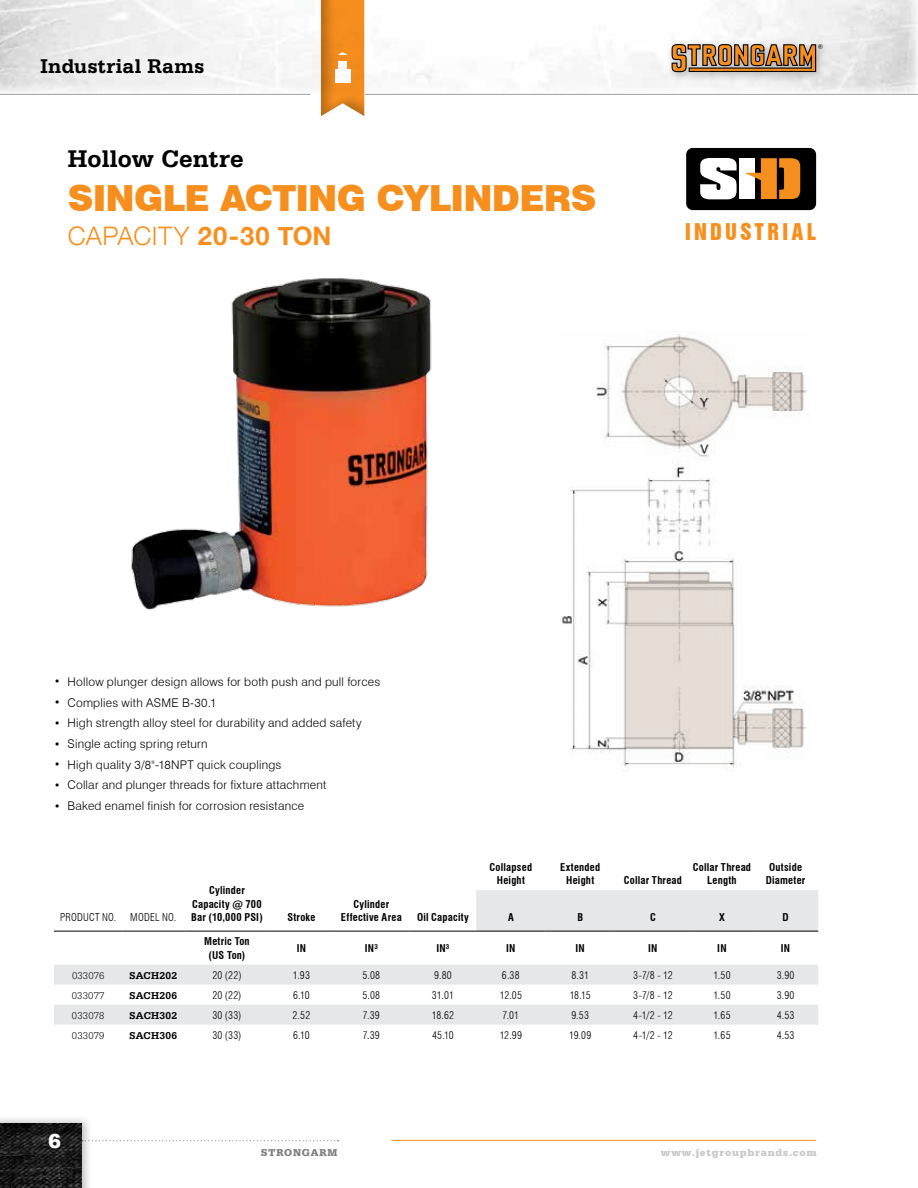
<style>
.page{position:relative;width:918px;height:1188px;background:#fff}
.page>*{position:absolute;margin:0;border:0;box-sizing:border-box;transform-origin:0 0}
.t1{font:900 36px "Swiss 721 BT";letter-spacing:-.02em;color:#f78f1e}
.t2{font:300 25.5px "Helvetica Neue";letter-spacing:.015em;color:#f78f1e}
.t3{font:700 25.5px "Serifa BT";letter-spacing:.005em;color:#000}
.t4{font:21.15px "Swiss 921 BT Regular A";letter-spacing:.165em;color:#f78f1e}
.t5{font:700 21px "Serifa BT";letter-spacing:.02em;color:#000}
.t6{font:900 19.5px "Arial";color:#fff}
.t7{font:300 12px "Swiss 721 BT";letter-spacing:.02em;color:#000}
.t8{font:300 condensed 10.5px "Swiss 721 BT";letter-spacing:.025em;color:#000}
.t9{font:700 condensed 10.5px/13.5px "Swiss 721 BT";letter-spacing:.02em;color:#000;text-align:center}
.t10{font:700 10.5px "Serifa BT";letter-spacing:.03em;color:#000}
.t11{font:300 10.5px "Serifa BT";letter-spacing:.015em;color:#000}
.t12{font:900 10.5px "Serifa BT";letter-spacing:.07em;color:#c7c8ca}
.t13{font:900 10.5px "Serifa BT";letter-spacing:.07em;color:#000}
.s1{font-weight:700}
.s2{font-size:10.5px}
</style>
<div class="page">
<div style="left:686px;top:148px;width:130px;height:62px;background:#000;border-radius:7px"></div>
<svg style="left:700px;top:158px;width:37px;height:41px;background:#ccc"></svg>
<div style="left:739px;top:158px;width:16px;height:41px;background:#fff"></div>
<svg style="left:744px;top:158px;width:56px;height:41px"></svg>
<svg style="left:54px;top:890px;width:764px;height:135px"></svg>
<hr style="left:54px;top:931px;width:68px;height:1px;background:#000">
<hr style="left:122px;top:931px;width:62px;height:1px;background:#000">
<hr style="left:184px;top:931px;width:86px;height:1px;background:#000">
<hr style="left:270px;top:931px;width:63px;height:1px;background:#000">
<hr style="left:333px;top:931px;width:77px;height:1px;background:#000">
<hr style="left:410px;top:931px;width:66px;height:1px;background:#000">
<hr style="left:476px;top:931px;width:70px;height:1px;background:#000">
<hr style="left:546px;top:931px;width:69px;height:1px;background:#000">
<hr style="left:615px;top:931px;width:76px;height:1px;background:#000">
<hr style="left:691px;top:931px;width:62px;height:1px;background:#000">
<hr style="left:753px;top:931px;width:65px;height:1px;background:#000">
<img style="left:130px;top:278px;width:302px;height:332px">
<svg style="left:560px;top:331px;width:247px;height:441px"></svg>
<div style="left:0;top:1114px;width:94px;height:74px;background:#000;opacity:.25"></div>
<img style="left:0;top:1124px;width:81px;height:64px">
<svg style="left:0;top:0;width:918px;height:94px"></svg>
<svg style="left:82px;top:1140px;width:257px;height:1px"></svg>
<hr style="left:392px;top:1140px;width:424px;height:1px;background:#f78f1e">
<div style="left:666px;top:38px;width:167px;height:44px;background:#000;opacity:.3"></div>
<svg style="left:671px;top:43px;width:152px;height:30px;background:#a57e54"></svg>
<div style="left:45px;top:1124px;width:27px;height:29px;background:#000;opacity:.25"></div>
<hr style="left:0;top:93px;width:313px;height:4px;background:#000;opacity:.15">
<hr style="left:364px;top:93px;width:554px;height:4px;background:#000;opacity:.15">
<div style="left:321px;top:0;width:45px;height:117px;background:#000;opacity:.25"></div>
<h3 class="t5" style="left:40px;top:53px;width:165px">Industrial Rams</h3>
<h2 class="t3" style="left:68px;top:143px;width:177px">Hollow Centre</h2>
<h1 class="t1" style="left:68px;top:176px;width:530px">SINGLE ACTING CYLINDERS</h1>
<h2 class="t2" style="left:68px;top:215px;width:265px">CAPACITY <span class="s1">20-30 TON</span></h2>
<h3 class="t4" style="left:685px;top:217px;width:132px">INDUSTRIAL</h3>
<p class="t7" style="left:54px;top:674px;width:328px"><span class="s2">•</span> Hollow plunger design allows for both push and pull forces</p>
<p class="t7" style="left:54px;top:695px;width:164px"><span class="s2">•</span> Complies with ASME B-30.1</p>
<p class="t7" style="left:54px;top:716px;width:309px"><span class="s2">•</span> High strength alloy steel for durability and added safety</p>
<p class="t7" style="left:54px;top:736px;width:155px"><span class="s2">•</span> Single acting spring return</p>
<p class="t7" style="left:54px;top:757px;width:229px"><span class="s2">•</span> High quality 3/8"-18NPT quick couplings</p>
<p class="t7" style="left:54px;top:778px;width:274px"><span class="s2">•</span> Collar and plunger threads for fixture attachment</p>
<p class="t7" style="left:54px;top:799px;width:252px"><span class="s2">•</span> Baked enamel finish for corrosion resistance</p>
<p class="t8" style="left:60px;top:911px;width:58px">PRODUCT NO.</p>
<p class="t8" style="left:130px;top:911px;width:48px">MODEL NO.</p>
<p class="t9" style="left:191px;top:884px;width:73px">Cylinder<br>Capacity @ 700<br>Bar (10,000 PSI)</p>
<p class="t9" style="left:287px;top:911px;width:29px">Stroke</p>
<p class="t9" style="left:341px;top:897px;width:62px">Cylinder<br>Effective Area</p>
<p class="t9" style="left:417px;top:911px;width:53px">Oil Capacity</p>
<p class="t9" style="left:490px;top:860px;width:44px">Collapsed<br>Height</p>
<p class="t9" style="left:560px;top:860px;width:42px">Extended<br>Height</p>
<p class="t9" style="left:624px;top:874px;width:60px">Collar Thread</p>
<p class="t9" style="left:693px;top:860px;width:60px">Collar Thread<br>Length</p>
<p class="t9" style="left:766px;top:860px;width:41px">Outside<br>Diameter</p>
<p class="t9" style="left:508px;top:911px;width:7px">A</p>
<p class="t9" style="left:577px;top:911px;width:7px">B</p>
<p class="t9" style="left:650px;top:911px;width:7px">C</p>
<p class="t9" style="left:719px;top:911px;width:7px">X</p>
<p class="t9" style="left:783px;top:911px;width:8px">D</p>
<p class="t9" style="left:204px;top:935px;width:47px">Metric Ton (US Ton)</p>
<p class="t9" style="left:297px;top:941px;width:11px">IN</p>
<p class="t9" style="left:365px;top:941px;width:15px">IN³</p>
<p class="t9" style="left:436px;top:941px;width:15px">IN³</p>
<p class="t9" style="left:506px;top:941px;width:11px">IN</p>
<p class="t9" style="left:576px;top:941px;width:11px">IN</p>
<p class="t9" style="left:648px;top:941px;width:11px">IN</p>
<p class="t9" style="left:717px;top:941px;width:11px">IN</p>
<p class="t9" style="left:781px;top:941px;width:11px">IN</p>
<p class="t11" style="left:72px;top:969px;width:34px">033076</p>
<p class="t10" style="left:129px;top:969px;width:49px">SACH202</p>
<p class="t8" style="left:212px;top:968px;width:31px">20 (22)</p>
<p class="t8" style="left:293px;top:968px;width:19px">1.93</p>
<p class="t8" style="left:363px;top:968px;width:19px">5.08</p>
<p class="t8" style="left:434px;top:968px;width:19px">9.80</p>
<p class="t8" style="left:502px;top:968px;width:19px">6.38</p>
<p class="t8" style="left:571px;top:968px;width:19px">8.31</p>
<p class="t8" style="left:633px;top:968px;width:41px">3-7/8 - 12</p>
<p class="t8" style="left:713px;top:968px;width:19px">1.50</p>
<p class="t8" style="left:777px;top:968px;width:19px">3.90</p>
<p class="t11" style="left:72px;top:989px;width:34px">033077</p>
<p class="t10" style="left:129px;top:989px;width:49px">SACH206</p>
<p class="t8" style="left:212px;top:988px;width:31px">20 (22)</p>
<p class="t8" style="left:293px;top:988px;width:18px">6.10</p>
<p class="t8" style="left:363px;top:988px;width:19px">5.08</p>
<p class="t8" style="left:432px;top:988px;width:24px">31.01</p>
<p class="t8" style="left:500px;top:988px;width:24px">12.05</p>
<p class="t8" style="left:570px;top:988px;width:23px">18.15</p>
<p class="t8" style="left:633px;top:988px;width:41px">3-7/8 - 12</p>
<p class="t8" style="left:713px;top:988px;width:19px">1.50</p>
<p class="t8" style="left:777px;top:988px;width:19px">3.90</p>
<p class="t11" style="left:72px;top:1009px;width:34px">033078</p>
<p class="t10" style="left:129px;top:1009px;width:49px">SACH302</p>
<p class="t8" style="left:212px;top:1009px;width:31px">30 (33)</p>
<p class="t8" style="left:293px;top:1009px;width:19px">2.52</p>
<p class="t8" style="left:363px;top:1009px;width:18px">7.39</p>
<p class="t8" style="left:432px;top:1009px;width:24px">18.62</p>
<p class="t8" style="left:503px;top:1009px;width:18px">7.01</p>
<p class="t8" style="left:571px;top:1009px;width:19px">9.53</p>
<p class="t8" style="left:633px;top:1009px;width:41px">4-1/2 - 12</p>
<p class="t8" style="left:713px;top:1009px;width:19px">1.65</p>
<p class="t8" style="left:777px;top:1009px;width:19px">4.53</p>
<p class="t11" style="left:72px;top:1029px;width:34px">033079</p>
<p class="t10" style="left:129px;top:1029px;width:49px">SACH306</p>
<p class="t8" style="left:212px;top:1029px;width:31px">30 (33)</p>
<p class="t8" style="left:293px;top:1029px;width:18px">6.10</p>
<p class="t8" style="left:363px;top:1029px;width:18px">7.39</p>
<p class="t8" style="left:432px;top:1029px;width:23px">45.10</p>
<p class="t8" style="left:500px;top:1029px;width:24px">12.99</p>
<p class="t8" style="left:569px;top:1029px;width:24px">19.09</p>
<p class="t8" style="left:633px;top:1029px;width:41px">4-1/2 - 12</p>
<p class="t8" style="left:713px;top:1029px;width:19px">1.65</p>
<p class="t8" style="left:777px;top:1029px;width:19px">4.53</p>
<h3 class="t6" style="left:48px;top:1126px;width:15px">6</h3>
<p class="t13" style="left:261px;top:1146px;width:78px">STRONGARM</p>
<p class="t12" style="left:661px;top:1146px;width:157px">www.jetgroupbrands.com</p>
</div>
